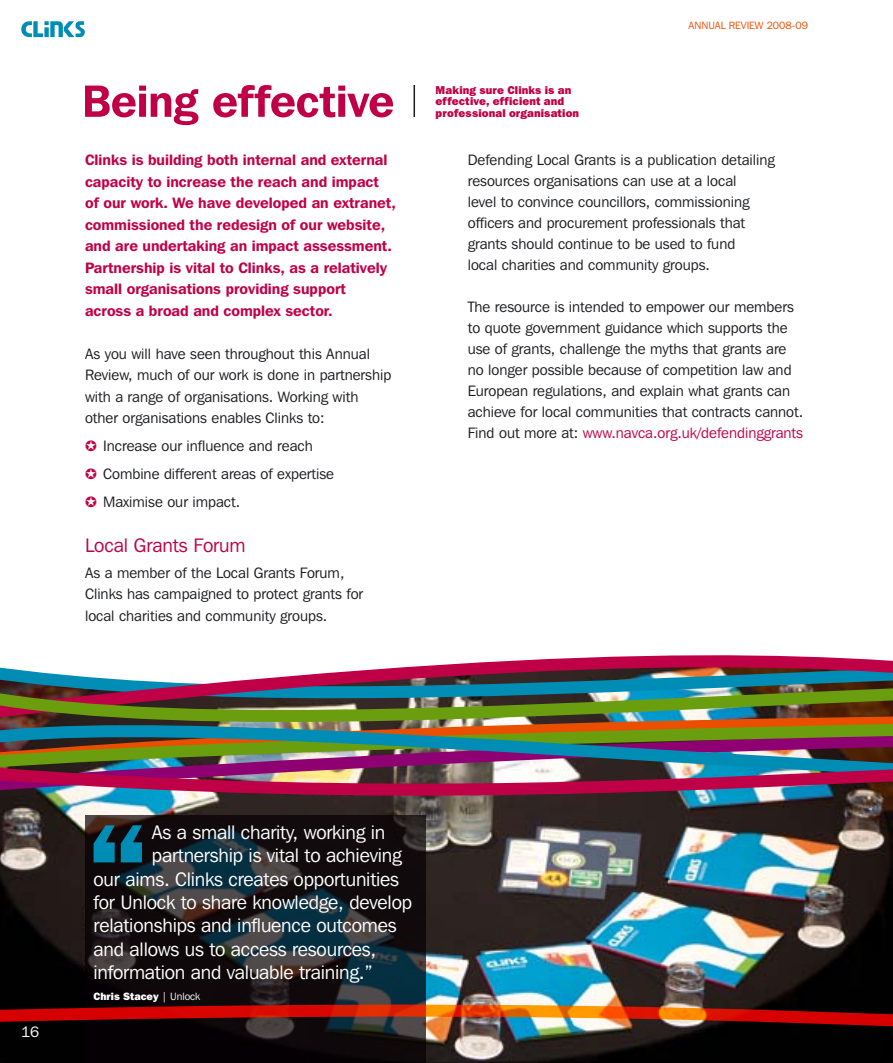
<style>
.page{position:relative;width:893px;height:1063px;background:#fff}
.page>*{position:absolute;margin:0;border:0;box-sizing:border-box;transform-origin:0 0}
.t1{font:19.5px "Franklin Gothic IT Cby BT";letter-spacing:-.01em;color:#fff}
.t2{font:19.5px "Franklin Gothic IT Cby BT";color:#c00046}
.t3{font:15px/21px "Franklin Gothic IT Cby BT";color:#1b1c20}
.t4{font:600 15px/21.5px "Franklin Gothic IT Cby BT";color:#c00046}
.t5{font:15px "Franklin Gothic IT Cby BT";color:#fff}
.t6{font:800 11.25px/11.4px "Franklin Gothic IT Cby BT";letter-spacing:.01em;color:#c00046}
.t7{font:10.5px "Franklin Gothic IT Cby BT";color:#ea4f00}
.t8{font:800 10.5px "Franklin Gothic IT Cby BT";color:#fff}
.s1{color:#c00046}
.s2{font-weight:400}
</style>
<div class="page">
<img style="left:0;top:828px;width:893px;height:235px">
<svg style="left:21px;top:21px;width:64px;height:16px"></svg>
<svg style="left:0;top:655px;width:893px;height:16px"></svg>
<svg style="left:0;top:671px;width:893px;height:17px"></svg>
<img style="left:0;top:688px;width:893px;height:140px">
<svg style="left:85px;top:85px;width:308px;height:40px"></svg>
<svg style="left:85px;top:815px;width:340px;height:248px;fill:#100b0d"></svg>
<img style="left:0;top:1003px;width:893px;height:35px">
<hr style="left:413px;top:86px;width:2px;height:31px;background:#1b1c20">
<svg style="left:94px;top:825px;width:48px;height:37px"></svg>
<p class="t4" style="left:85px;top:149px;width:312px">Clinks is building both internal and external capacity to increase the reach and impact of our work. We have developed an extranet, commissioned the redesign of our website, and are undertaking an impact assessment.<br>Partnership is vital to Clinks, as a relatively small organisations providing support across a broad and complex sector.</p>
<p class="t3" style="left:85px;top:342px;width:308px;line-height:21.5px">As you will have seen throughout this Annual Review, much of our work is done in partnership with a range of organisations. Working with other organisations enables Clinks to:</p>
<p class="t3" style="left:85px;top:432px;width:250px;line-height:27.9px"><span class="s1">✪</span> Increase our influence and reach<br><span class="s1">✪</span> Combine different areas of expertise <span class="s1">✪</span> Maximise our impact.</p>
<h1 class="t2" style="left:85px;top:533px;width:162px">Local Grants Forum</h1>
<p class="t3" style="left:85px;top:562px;width:280px;line-height:21.5px">As a member of the Local Grants Forum,<br>Clinks has campaigned to protect grants for local charities and community groups.</p>
<p class="t6" style="left:436px;top:84px;width:145px">Making sure Clinks is an effective, efficient and professional organisation</p>
<p class="t7" style="left:689px;top:19px;width:121px">ANNUAL REVIEW 2008-09</p>
<p class="t3" style="left:468px;top:149px;width:309px">Defending Local Grants is a publication detailing resources organisations can use at a local<br>level to convince councillors, commissioning officers and procurement professionals that grants should continue to be used to fund<br>local charities and community groups.</p>
<p class="t3" style="left:468px;top:296px;width:337px">The resource is intended to empower our members to quote government guidance which supports the use of grants, challenge the myths that grants are no longer possible because of competition law and European regulations, and explain what grants can achieve for local communities that contracts cannot.<br>Find out more at: <span class="s1">www.navca.org.uk/defendinggrants</span></p>
<p class="t5" style="left:21px;top:1022px;width:19px">16</p>
<h1 class="t1" style="left:152px;top:820px;width:235px">As a small charity, working in</h1>
<h1 class="t1" style="left:152px;top:843px;width:251px">partnership is vital to achieving</h1>
<h1 class="t1" style="left:94px;top:867px;width:307px">our aims. Clinks creates opportunities</h1>
<h1 class="t1" style="left:94px;top:890px;width:320px">for Unlock to share knowledge, develop</h1>
<h1 class="t1" style="left:94px;top:914px;width:304px">relationships and influence outcomes</h1>
<h1 class="t1" style="left:94px;top:937px;width:284px">and allows us to access resources,</h1>
<h1 class="t1" style="left:94px;top:960px;width:281px">information and valuable training.”</h1>
<p class="t8" style="left:94px;top:990px;width:108px">Chris Stacey <span class="s2">| Unlock</span></p>
</div>
